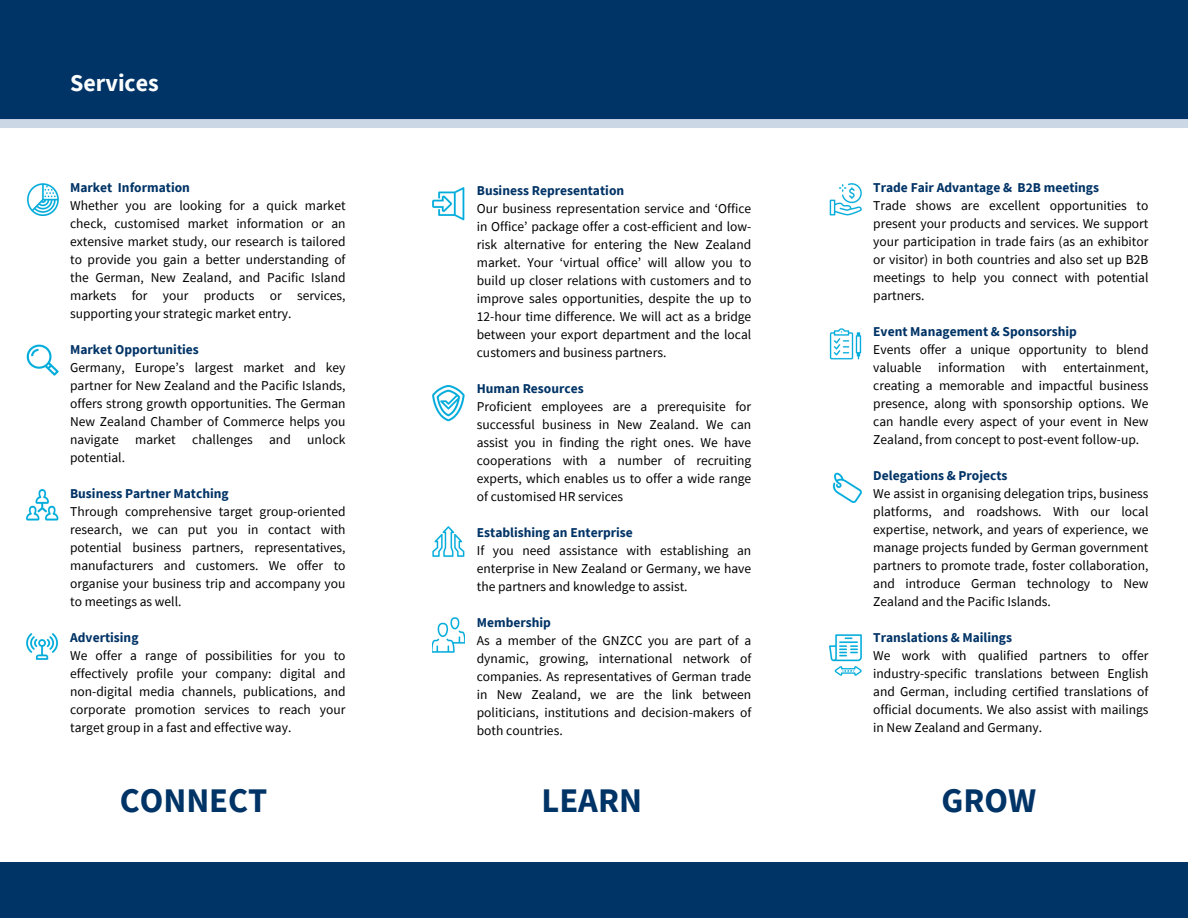
<style>
.page{position:relative;width:1188px;height:918px;background:#fff}
.page>*{position:absolute;margin:0;border:0;box-sizing:border-box;transform-origin:0 0}
.t1{font:700 34.5px "Source Sans Pro";color:#036}
.t2{font:700 24px "Source Sans Pro";color:#fbfdfd}
.t3{font:13.5px/18px "Source Sans Pro";color:#000;text-align:justify}
.t4{font:700 13.5px "Source Sans Pro";color:#036}
</style>
<div class="page">
<div style="left:0;top:0;width:1188px;height:121px;background:#036"></div>
<div style="left:0;top:863px;width:1188px;height:55px;background:#036"></div>
<div style="left:0;top:119px;width:1188px;height:9px;background:#ccd7e6"></div>
<img style="left:26px;top:184px;width:33px;height:31px">
<img style="left:26px;top:489px;width:33px;height:32px">
<img style="left:26px;top:634px;width:33px;height:26px">
<img style="left:432px;top:187px;width:33px;height:34px">
<img style="left:432px;top:386px;width:33px;height:36px">
<img style="left:432px;top:527px;width:33px;height:30px">
<img style="left:432px;top:618px;width:33px;height:35px">
<img style="left:829px;top:184px;width:33px;height:31px">
<img style="left:829px;top:328px;width:33px;height:32px">
<img style="left:832px;top:473px;width:30px;height:30px">
<img style="left:829px;top:634px;width:33px;height:42px">
<img style="left:26px;top:344px;width:32px;height:32px">
<p class="t2" style="left:70px;top:67px;width:90px">Services</p>
<p class="t4" style="left:70px;top:179px;width:121px">Market Information</p>
<p class="t3" style="left:70px;top:196px;width:277px">Whether you are looking for a quick market check, customised market information or an extensive market study, our research is tailored to provide you gain a better understanding of the German, New Zealand, and Pacific Island markets for your products or services, supporting your strategic market entry.</p>
<p class="t4" style="left:70px;top:341px;width:130px">Market Opportunities</p>
<p class="t3" style="left:70px;top:358px;width:277px">Germany, Europe’s largest market and key partner for New Zealand and the Pacific Islands, offers strong growth opportunities. The German New Zealand Chamber of Commerce helps you navigate market challenges and unlock potential.</p>
<p class="t4" style="left:70px;top:485px;width:160px">Business Partner Matching</p>
<p class="t3" style="left:70px;top:502px;width:277px">Through comprehensive target group-oriented research, we can put you in contact with potential business partners, representatives, manufacturers and customers. We offer to organise your business trip and accompany you to meetings as well.</p>
<p class="t4" style="left:70px;top:629px;width:70px">Advertising</p>
<p class="t3" style="left:70px;top:646px;width:277px">We offer a range of possibilities for you to effectively profile your company: digital and non-digital media channels, publications, and corporate promotion services to reach your target group in a fast and effective way.</p>
<p class="t4" style="left:477px;top:181px;width:149px">Business Representation</p>
<p class="t3" style="left:477px;top:199px;width:276px">Our business representation service and ‘Office in Office’ package offer a cost-efficient and low&shy;risk alternative for entering the New Zealand market. Your ‘virtual office’ will allow you to build up closer relations with customers and to improve sales opportunities, despite the up to 12-hour time difference. We will act as a bridge between your export department and the local customers and business partners.</p>
<p class="t4" style="left:477px;top:379px;width:108px">Human Resources</p>
<p class="t3" style="left:477px;top:397px;width:276px">Proficient employees are a prerequisite for successful business in New Zealand. We can assist you in finding the right ones. We have cooperations with a number of recruiting experts, which enables us to offer a wide range of customised HR services</p>
<p class="t4" style="left:477px;top:523px;width:158px">Establishing an Enterprise</p>
<p class="t3" style="left:477px;top:541px;width:276px">If you need assistance with establishing an enterprise in New Zealand or Germany, we have the partners and knowledge to assist.</p>
<p class="t4" style="left:477px;top:613px;width:76px">Membership</p>
<p class="t3" style="left:477px;top:631px;width:276px">As a member of the GNZCC you are part of a dynamic, growing, international network of companies. As representatives of German trade in New Zealand, we are the link between politicians, institutions and decision-makers of both countries.</p>
<p class="t4" style="left:873px;top:179px;width:227px">Trade Fair Advantage &amp; B2B meetings</p>
<p class="t3" style="left:873px;top:196px;width:277px">Trade shows are excellent opportunities to present your products and services. We support your participation in trade fairs (as an exhibitor or visitor) in both countries and also set up B2B meetings to help you connect with potential partners.</p>
<p class="t4" style="left:873px;top:323px;width:205px">Event Management &amp; Sponsorship</p>
<p class="t3" style="left:873px;top:340px;width:277px">Events offer a unique opportunity to blend valuable information with entertainment, creating a memorable and impactful business presence, along with sponsorship options. We can handle every aspect of your event in New Zealand, from concept to post-event follow-up.</p>
<p class="t4" style="left:873px;top:467px;width:136px">Delegations &amp; Projects</p>
<h1 class="t3" style="left:873px;top:484px;width:277px">We assist in organising delegation trips, business platforms, and roadshows. With our local expertise, network, and years of experience, we manage projects funded by German government partners to promote trade, foster collaboration, and introduce German technology to New Zealand and the Pacific Islands.</h1>
<h1 class="t4" style="left:873px;top:629px;width:140px">Translations &amp; Mailings</h1>
<h1 class="t3" style="left:873px;top:646px;width:277px">We work with qualified partners to offer industry-specific translations between English and German, including certified translations of official documents. We also assist with mailings in New Zealand and Germany.</h1>
<p class="t1" style="left:120px;top:778px;width:149px">CONNECT</p>
<p class="t1" style="left:542px;top:778px;width:102px">LEARN</p>
<p class="t1" style="left:941px;top:778px;width:96px">GROW</p>
</div>
